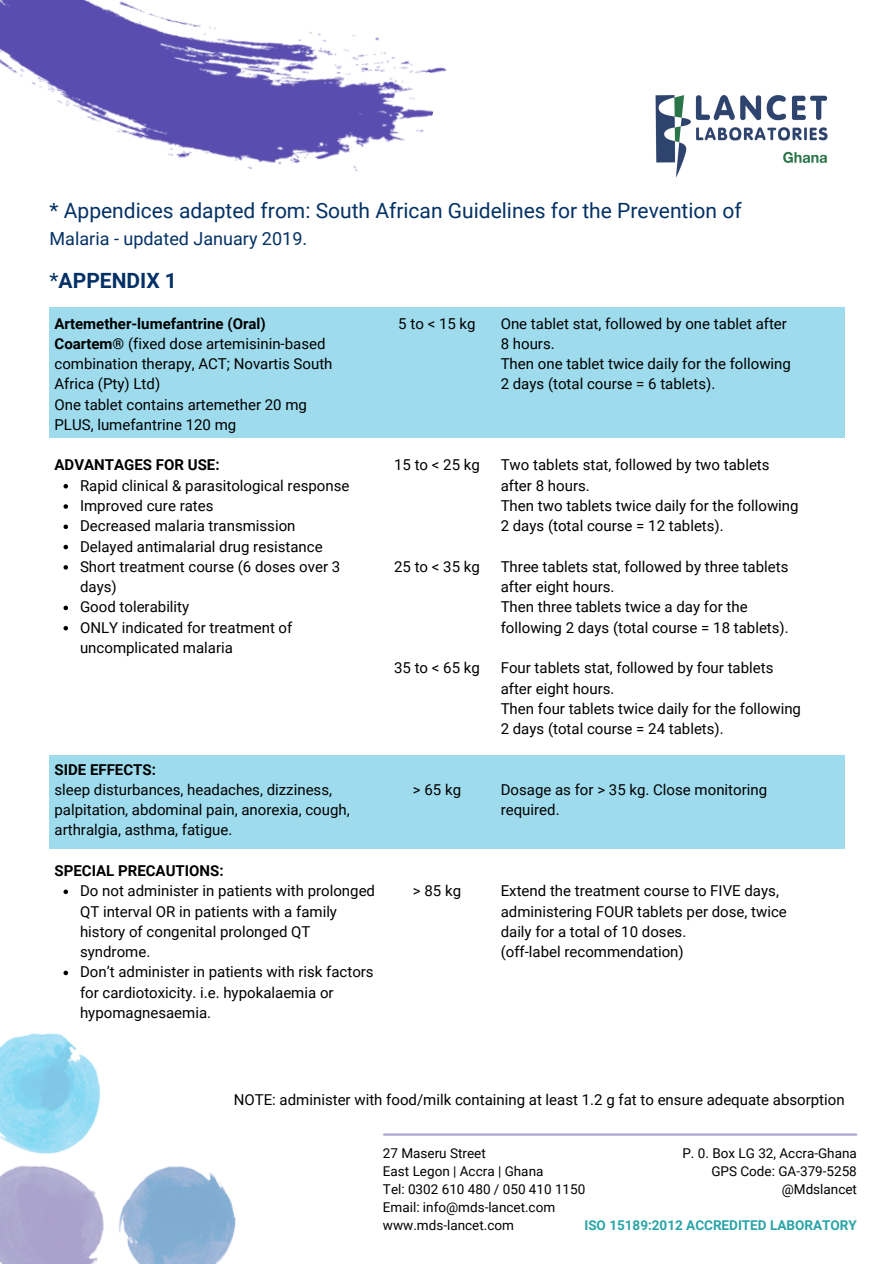
<style>
.page{position:relative;width:894px;height:1264px;background:#fff}
.page>*{position:absolute;margin:0;border:0;box-sizing:border-box;transform-origin:0 0}
.t1{font:21px "Roboto";color:#033165}
.t2{font:700 21px "Roboto";color:#033165}
.t3{font:18px "Roboto";color:#033165}
.t4{font:15px/20.2px "Roboto";color:#000}
.t5{font:700 15px "Roboto";color:#000}
.t6{font:13.5px "Roboto";color:#000}
.t7{font:700 13.5px "Roboto";color:#29a4a8}
.s1{font-weight:400}
.s2{font-weight:700}
</style>
<div class="page">
<img style="left:655px;top:95px;width:173px;height:83px">
<hr style="left:384px;top:1133px;width:472px;height:2px;background:#aca6d7">
<img style="left:0;top:1033px;width:236px;height:230px">
<img style="left:0;top:0;width:447px;height:171px">
<div style="left:50px;top:755px;width:794px;height:93px;background:#9ddbed"></div>
<div style="left:50px;top:307px;width:794px;height:130px;background:#9ddbed"></div>
<svg style="left:63px;top:484px;width:5px;height:4px"></svg>
<svg style="left:63px;top:504px;width:5px;height:5px"></svg>
<svg style="left:63px;top:524px;width:5px;height:5px"></svg>
<svg style="left:63px;top:545px;width:5px;height:4px"></svg>
<svg style="left:63px;top:565px;width:5px;height:4px"></svg>
<svg style="left:63px;top:605px;width:5px;height:5px"></svg>
<svg style="left:63px;top:626px;width:5px;height:4px"></svg>
<svg style="left:63px;top:889px;width:5px;height:5px"></svg>
<svg style="left:63px;top:970px;width:5px;height:5px"></svg>
<p class="t1" style="left:50px;top:199px;width:693px">* Appendices adapted from: South African Guidelines for the Prevention of</p>
<p class="t3" style="left:50px;top:229px;width:259px">Malaria - updated January 2019.</p>
<p class="t2" style="left:50px;top:269px;width:129px"><span class="s1">*</span>APPENDIX 1</p>
<p class="t4" style="left:398px;top:313px;width:79px">5to&lt;15kg</p>
<p class="t5" style="left:54px;top:314px;width:213px">Artemether-lumefantrine (Oral)</p>
<p class="t4" style="left:54px;top:333px;width:272px"><span class="s2">Coartem®</span> (fixed dose artemisinin-based</p>
<p class="t4" style="left:54px;top:354px;width:279px">combination therapy, ACT; Novartis South</p>
<p class="t4" style="left:54px;top:374px;width:107px">Africa (Pty) Ltd)</p>
<p class="t4" style="left:54px;top:394px;width:254px">One tablet contains artemether 20 mg</p>
<p class="t4" style="left:54px;top:414px;width:183px">PLUS, lumefantrine 120 mg</p>
<p class="t5" style="left:54px;top:456px;width:167px">ADVANTAGES FOR USE:</p>
<p class="t4" style="left:500px;top:313px;width:288px">One tablet stat, followed by one tablet after</p>
<p class="t4" style="left:500px;top:333px;width:56px">8 hours.</p>
<p class="t4" style="left:500px;top:354px;width:292px">Then one tablet twice daily for the following</p>
<p class="t4" style="left:500px;top:374px;width:216px">2 days (total course = 6 tablets).</p>
<p class="t4" style="left:500px;top:455px;width:270px">Two tablets stat, followed by two tablets</p>
<p class="t4" style="left:500px;top:475px;width:91px">after 8 hours.</p>
<p class="t4" style="left:500px;top:496px;width:299px">Then two tablets twice daily for the following</p>
<p class="t4" style="left:500px;top:516px;width:224px">2 days (total course = 12 tablets).</p>
<p class="t4" style="left:500px;top:556px;width:289px">Three tablets stat, followed by three tablets</p>
<p class="t4" style="left:500px;top:577px;width:115px">after eight hours.</p>
<p class="t4" style="left:500px;top:597px;width:248px">Then three tablets twice a day for the</p>
<p class="t4" style="left:500px;top:617px;width:289px">following 2 days (total course = 18 tablets).</p>
<p class="t4" style="left:500px;top:658px;width:274px">Four tablets stat, followed by four tablets</p>
<p class="t4" style="left:500px;top:678px;width:115px">after eight hours.</p>
<p class="t4" style="left:500px;top:698px;width:302px">Then four tablets twice daily for the following</p>
<p class="t4" style="left:500px;top:718px;width:224px">2 days (total course = 24 tablets).</p>
<p class="t4" style="left:394px;top:455px;width:87px">15 to &lt; 25 kg</p>
<p class="t4" style="left:80px;top:475px;width:271px">Rapid clinical &amp; parasitological response</p>
<p class="t4" style="left:80px;top:496px;width:135px">Improved cure rates</p>
<p class="t4" style="left:80px;top:516px;width:217px">Decreased malaria transmission</p>
<p class="t4" style="left:80px;top:536px;width:244px">Delayed antimalarial drug resistance</p>
<p class="t4" style="left:80px;top:556px;width:262px">Short treatment course (6 doses over 3 days)</p>
<p class="t4" style="left:80px;top:597px;width:111px">Good tolerability</p>
<p class="t4" style="left:80px;top:617px;width:214px">ONLY indicated for treatment of uncomplicated malaria</p>
<p class="t4" style="left:394px;top:556px;width:87px">25 to &lt; 35 kg</p>
<p class="t4" style="left:394px;top:658px;width:87px">35 to &lt; 65 kg</p>
<p class="t5" style="left:54px;top:760px;width:103px">SIDE EFFECTS:</p>
<p class="t4" style="left:54px;top:779px;width:297px">sleep disturbances, headaches, dizziness, palpitation, abdominal pain, anorexia, cough, arthralgia, asthma, fatigue.</p>
<p class="t5" style="left:54px;top:862px;width:171px">SPECIAL PRECAUTIONS:</p>
<p class="t4" style="left:80px;top:881px;width:296px">Do not administer in patients with prolonged<br>QT interval OR in patients with a family history of congenital prolonged QT syndrome.</p>
<p class="t4" style="left:80px;top:962px;width:295px">Don’t administer in patients with risk factors for cardiotoxicity. i.e. hypokalaemia or hypomagnesaemia.</p>
<p class="t4" style="left:413px;top:779px;width:50px">&gt; 65 kg</p>
<p class="t4" style="left:413px;top:881px;width:50px">&gt; 85 kg</p>
<p class="t4" style="left:500px;top:779px;width:268px">Dosage as for &gt; 35 kg. Close monitoring</p>
<p class="t4" style="left:500px;top:800px;width:60px">required.</p>
<p class="t4" style="left:500px;top:881px;width:280px">Extend the treatment course to FIVE days,</p>
<p class="t4" style="left:500px;top:901px;width:287px">administering FOUR tablets per dose, twice</p>
<p class="t4" style="left:500px;top:921px;width:187px">daily for a total of 10 doses.</p>
<p class="t4" style="left:500px;top:941px;width:184px">(off-label recommendation)</p>
<p class="t4" style="left:234px;top:1089px;width:612px">NOTE: administer with food/milk containing at least 1.2 g fat to ensure adequate absorption</p>
<p class="t6" style="left:682px;top:1145px;width:176px">P. 0. Box LG 32, Accra-Ghana</p>
<p class="t6" style="left:711px;top:1163px;width:147px">GPS Code: GA-379-5258</p>
<p class="t6" style="left:781px;top:1181px;width:77px">@Mdslancet</p>
<p class="t7" style="left:584px;top:1217px;width:274px">ISO 15189:2012 ACCREDITED LABORATORY</p>
<p class="t6" style="left:383px;top:1145px;width:104px">27 Maseru Street</p>
<p class="t6" style="left:383px;top:1163px;width:162px">East Legon | Accra | Ghana</p>
<p class="t6" style="left:383px;top:1181px;width:204px">Tel: 0302 610 480 / 050 410 1150</p>
<p class="t6" style="left:383px;top:1199px;width:174px">Email: info@mds-lancet.com</p>
<p class="t6" style="left:383px;top:1217px;width:132px">www.mds-lancet.com</p>
</div>
